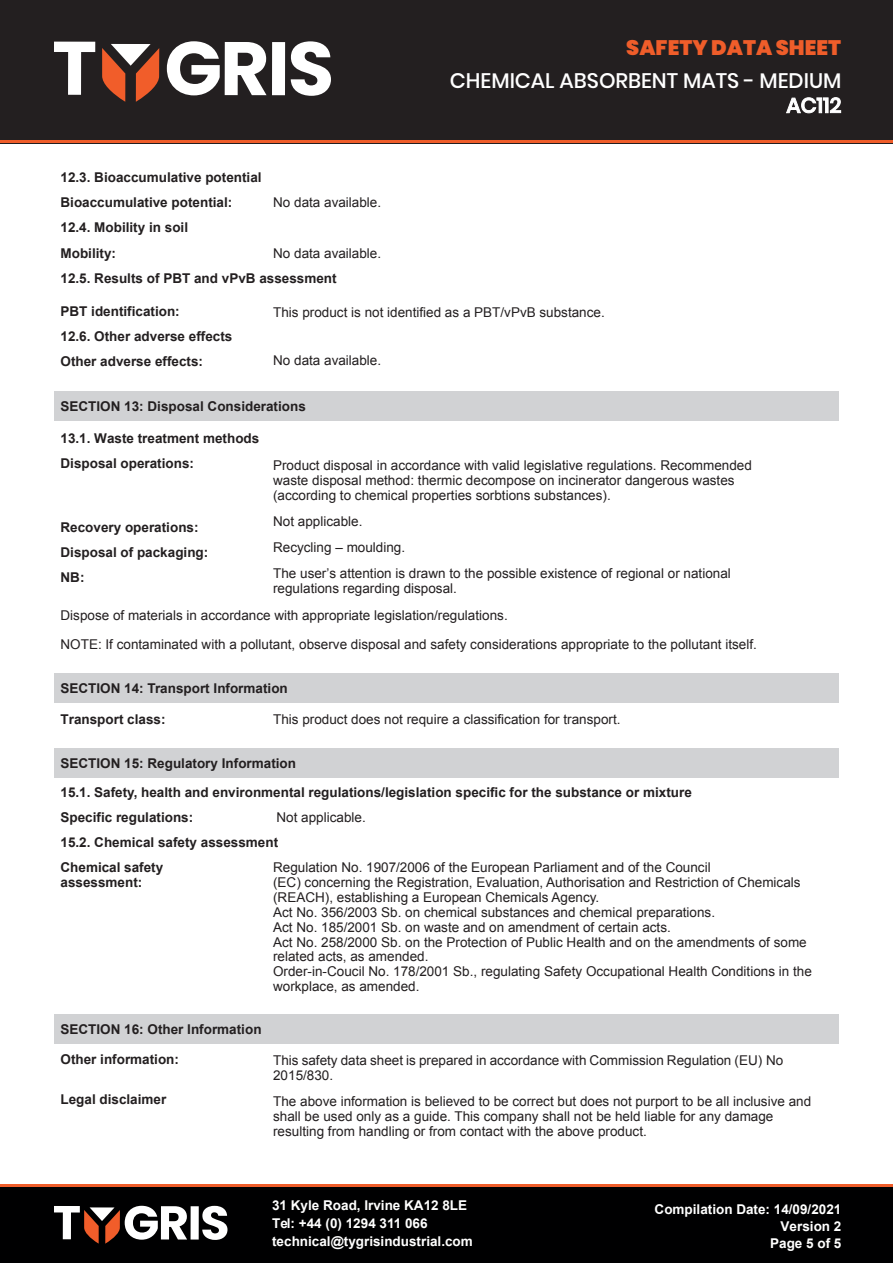
<style>
.page{position:relative;width:893px;height:1263px;background:#fff}
.page>*{position:absolute;margin:0;border:0;box-sizing:border-box;transform-origin:0 0}
.t1{font:500 21px/25.2px "Poppins";color:#fff;text-align:right}
.t2{font:900 21px "Poppins";color:#ef5d2a}
.t3{font:13.5px/14.9px "Arial";color:#231f20}
.t4{font:700 13.5px/25.2px "Arial";color:#231f20}
.t5{font:700 13.5px/18px "Arial";color:#fff}
</style>
<div class="page">
<div style="left:0;top:1186px;width:893px;height:77px;background:#000001"></div>
<hr style="left:0;top:1184px;width:893px;height:2px;background:#ef5d2a">
<div style="left:191px;top:1206px;width:8px;height:33px;background:#fff"></div>
<svg style="left:202px;top:1206px;width:26px;height:34px"></svg>
<svg style="left:54px;top:1206px;width:133px;height:38px"></svg>
<div style="left:54px;top:391px;width:784px;height:30px;background:#d1d2d4"></div>
<div style="left:54px;top:673px;width:784px;height:29px;background:#d1d2d4"></div>
<div style="left:54px;top:748px;width:784px;height:30px;background:#d1d2d4"></div>
<div style="left:54px;top:1014px;width:784px;height:30px;background:#d1d2d4"></div>
<div style="left:0;top:0;width:893px;height:143px;background:#231f20"></div>
<hr style="left:0;top:140px;width:893px;height:3px;background:#ef5d2a">
<svg style="left:54px;top:42px;width:41px;height:53px"></svg>
<svg style="left:167px;top:41px;width:100px;height:54px"></svg>
<div style="left:272px;top:42px;width:13px;height:53px;background:#fff"></div>
<svg style="left:291px;top:41px;width:40px;height:55px"></svg>
<svg style="left:102px;top:44px;width:57px;height:58px"></svg>
<p class="t4" style="left:61px;top:165px;width:203px">12.3. Bioaccumulative potential<br>Bioaccumulative potential:</p>
<p class="t3" style="left:273px;top:195px;width:110px">No data available.</p>
<h1 class="t2" style="left:626px;top:36px;width:216px">SAFETY DATA SHEET</h1>
<h1 class="t1" style="left:450px;top:68px;width:393px">CHEMICAL ABSORBENT MATS - MEDIUM<br>AC112</h1>
<p class="t4" style="left:61px;top:215px;width:129px">12.4. Mobility in soil<br>Mobility:</p>
<p class="t3" style="left:273px;top:246px;width:110px">No data available.</p>
<p class="t4" style="left:61px;top:266px;width:278px">12.5. Results of PBT and vPvB assessment</p>
<p class="t4" style="left:61px;top:299px;width:121px">PBT identification:</p>
<p class="t3" style="left:273px;top:305px;width:333px">This product is not identified as a PBT/vPvB substance.</p>
<p class="t4" style="left:61px;top:324px;width:173px">12.6. Other adverse effects<br>Other adverse effects:</p>
<p class="t3" style="left:273px;top:353px;width:110px">No data available.</p>
<p class="t4" style="left:61px;top:394px;width:247px">SECTION 13: Disposal Considerations</p>
<p class="t4" style="left:61px;top:425px;width:200px">13.1. Waste treatment methods<br>Disposal operations:</p>
<p class="t4" style="left:61px;top:514px;width:149px">Recovery operations:<br>Disposal of packaging:<br>NB:</p>
<p class="t3" style="left:273px;top:458px;width:480px">Product disposal in accordance with valid legislative regulations. Recommended waste disposal method: thermic decompose on incinerator dangerous wastes (according to chemical properties sorbtions substances).</p>
<p class="t3" style="left:273px;top:508px;width:459px;line-height:26.1px">Not applicable.<br>Recycling – moulding.<br>The user’s attention is drawn to the possible existence of regional or national</p>
<p class="t3" style="left:273px;top:581px;width:185px">regulations regarding disposal.</p>
<p class="t3" style="left:61px;top:600px;width:698px;line-height:29px">Dispose of materials in accordance with appropriate legislation/regulations.<br>NOTE: If contaminated with a pollutant, observe disposal and safety considerations appropriate to the pollutant itself.</p>
<p class="t4" style="left:61px;top:675px;width:229px">SECTION 14: Transport Information</p>
<p class="t4" style="left:61px;top:707px;width:107px">Transport class:</p>
<p class="t3" style="left:273px;top:712px;width:349px">This product does not require a classification for transport.</p>
<p class="t4" style="left:61px;top:751px;width:237px">SECTION 15: Regulatory Information</p>
<p class="t4" style="left:61px;top:779px;width:633px">15.1. Safety, health and environmental regulations/legislation specific for the substance or mixture<br>Specific regulations:</p>
<p class="t3" style="left:277px;top:810px;width:91px">Not applicable.</p>
<p class="t4" style="left:61px;top:830px;width:219px">15.2. Chemical safety assessment<br>Chemical safety</p>
<p class="t4" style="left:61px;top:869px;width:83px">assessment:</p>
<p class="t3" style="left:273px;top:860px;width:540px">Regulation No. 1907/2006 of the European Parliament and of the Council<br>(EC) concerning the Registration, Evaluation, Authorisation and Restriction of Chemicals (REACH), establishing a European Chemicals Agency.<br>Act No. 356/2003 Sb. on chemical substances and chemical preparations.<br>Act No. 185/2001 Sb. on waste and on amendment of certain acts.<br>Act No. 258/2000 Sb. on the Protection of Public Health and on the amendments of some related acts, as amended.<br>Order-in-Coucil No. 178/2001 Sb., regulating Safety Occupational Health Conditions in the workplace, as amended.</p>
<p class="t4" style="left:61px;top:1015px;width:203px;line-height:29.5px">SECTION 16: Other Information<br>Other information:</p>
<p class="t4" style="left:61px;top:1086px;width:107px">Legal disclaimer</p>
<p class="t3" style="left:273px;top:1053px;width:512px">This safety data sheet is prepared in accordance with Commission Regulation (EU) No<br>2015/830.</p>
<p class="t3" style="left:273px;top:1094px;width:540px">The above information is believed to be correct but does not purport to be all inclusive and shall be used only as a guide. This company shall not be held liable for any damage resulting from handling or from contact with the above product.</p>
<p class="t5" style="left:272px;top:1196px;width:202px">31 Kyle Road, Irvine KA12 8LE<br>Tel: +44 (0) 1294 311 066 technical@tygrisindustrial.com</p>
<p class="t5" style="left:655px;top:1200px;width:188px;line-height:17px;text-align:right">Compilation Date: 14/09/2021<br>Version 2<br>Page 5 of 5</p>
</div>
